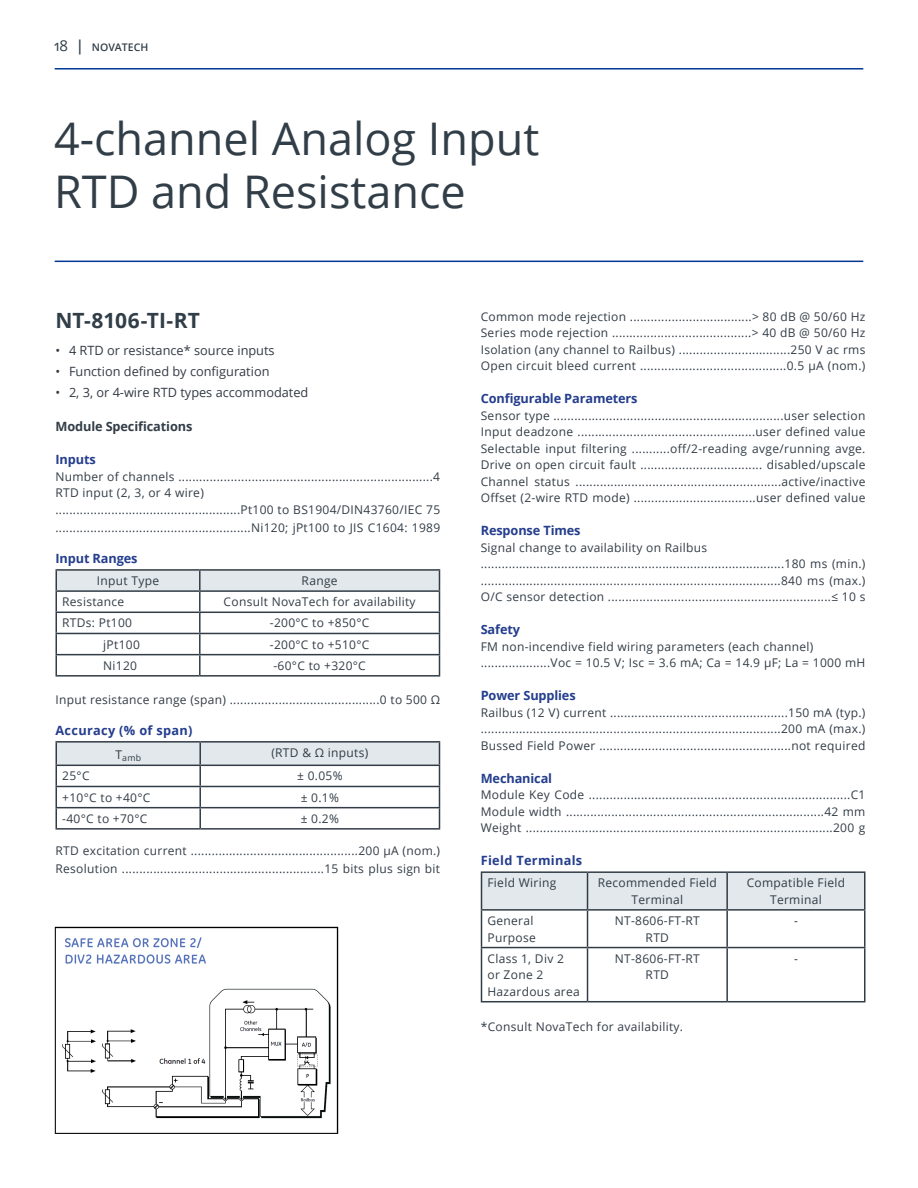
<style>
.page{position:relative;width:918px;height:1188px;background:#fff}
.page>*{position:absolute;margin:0;border:0;box-sizing:border-box;transform-origin:0 0}
.t1{font:45px "Open Sans";color:#313e48}
.Section{font:700 21px "Open Sans";letter-spacing:.005em;color:#313e48}
.t2{font:12.75px "Open Sans";color:#333a45}
.Heading{font:700 12.75px "Open Sans";letter-spacing:-.01em;color:#243e8d}
.Heading-2{font:700 12.75px "Open Sans";letter-spacing:.025em;color:#243e8d}
.Heading-3{font:700 12.75px "Open Sans";letter-spacing:-.01em;color:#323d47}
.Body{font:12px/16.5px "Open Sans";letter-spacing:.025em;color:#323c46;text-align:center}
.t3{font:600 10.5px "Open Sans";color:#313e48}
.Body-2{font:8.7px "Open Sans";color:#323c46}
.s1{font-weight:400;font-size:15px}
.s2{font-size:15px}
</style>
<div class="page">
<hr style="left:56px;top:675px;width:144px;height:2px;background:#323c46">
<hr style="left:200px;top:675px;width:240px;height:2px;background:#323c46">
<hr style="left:56px;top:569px;width:144px;height:2px;background:#323c46">
<hr style="left:200px;top:569px;width:240px;height:2px;background:#323c46">
<svg style="left:56px;top:570px;width:384px;height:106px"></svg>
<hr style="left:200px;top:590px;width:240px;height:2px;background:#323c46">
<hr style="left:56px;top:828px;width:144px;height:2px;background:#323c46">
<hr style="left:200px;top:828px;width:240px;height:2px;background:#323c46">
<hr style="left:56px;top:741px;width:144px;height:2px;background:#323c46">
<hr style="left:200px;top:741px;width:240px;height:2px;background:#323c46">
<svg style="left:56px;top:742px;width:384px;height:87px"></svg>
<hr style="left:200px;top:765px;width:240px;height:1px;background:#323c46">
<svg style="left:482px;top:873px;width:382px;height:128px"></svg>
<hr style="left:481px;top:911px;width:1px;height:36px;background:#323c46">
<hr style="left:587px;top:911px;width:1px;height:36px;background:#323c46">
<hr style="left:726px;top:911px;width:2px;height:36px;background:#323c46">
<hr style="left:864px;top:911px;width:2px;height:36px;background:#323c46">
<hr style="left:481px;top:947px;width:107px;height:1px;background:#323c46">
<hr style="left:481px;top:948px;width:1px;height:53px;background:#323c46">
<hr style="left:481px;top:1001px;width:107px;height:1px;background:#323c46">
<hr style="left:588px;top:947px;width:139px;height:1px;background:#323c46">
<hr style="left:587px;top:948px;width:1px;height:53px;background:#323c46">
<hr style="left:588px;top:1001px;width:139px;height:1px;background:#323c46">
<hr style="left:727px;top:947px;width:138px;height:1px;background:#323c46">
<hr style="left:726px;top:948px;width:2px;height:53px;background:#323c46">
<hr style="left:864px;top:948px;width:2px;height:53px;background:#323c46">
<hr style="left:727px;top:1001px;width:138px;height:1px;background:#323c46">
<hr style="left:481px;top:871px;width:107px;height:2px;background:#323c46">
<hr style="left:481px;top:873px;width:1px;height:36px;background:#323c46">
<hr style="left:481px;top:909px;width:107px;height:2px;background:#323c46">
<hr style="left:588px;top:871px;width:139px;height:2px;background:#323c46">
<hr style="left:587px;top:873px;width:1px;height:36px;background:#323c46">
<hr style="left:588px;top:909px;width:139px;height:2px;background:#323c46">
<hr style="left:727px;top:871px;width:138px;height:2px;background:#323c46">
<hr style="left:726px;top:873px;width:2px;height:36px;background:#323c46">
<hr style="left:864px;top:873px;width:2px;height:36px;background:#323c46">
<hr style="left:727px;top:909px;width:138px;height:2px;background:#323c46">
<hr style="left:55px;top:68px;width:808px;height:2px;background:#003894">
<hr style="left:55px;top:261px;width:808px;height:1px;background:#003894">
<img style="left:54px;top:927px;width:284px;height:207px">
<p class="t3" style="left:54px;top:40px;width:96px"><span class="s1">18</span> <span class="s2">|</span> NOVATECH</p>
<p class="t1" style="left:54px;top:108px;width:487px">4-channel Analog Input</p>
<p class="t1" style="left:54px;top:160px;width:413px">RTD and Resistance</p>
<p class="Section" style="left:56px;top:305px;width:146px">NT-8106-TI-RT</p>
<p class="t2" style="left:56px;top:342px;width:221px">• 4 RTD or resistance* source inputs</p>
<p class="t2" style="left:56px;top:363px;width:216px">• Function defined by configuration</p>
<p class="t2" style="left:56px;top:383px;width:254px">• 2, 3, or 4-wire RTD types accommodated</p>
<p class="Heading-3" style="left:56px;top:418px;width:138px">Module Specifications</p>
<p class="Heading" style="left:56px;top:451px;width:42px">Inputs</p>
<p class="Body" style="left:56px;top:468px;width:386px">Number of channels .........................................................................4</p>
<p class="Body" style="left:56px;top:484px;width:150px">RTD input (2, 3, or 4 wire)</p>
<p class="Body" style="left:56px;top:501px;width:386px">.....................................................Pt100 to BS1904/DIN43760/IEC 75</p>
<p class="Body" style="left:56px;top:519px;width:386px">........................................................Ni120; jPt100 to JIS C1604: 1989</p>
<p class="Heading" style="left:56px;top:550px;width:84px">Input Ranges</p>
<p class="Body" style="left:97px;top:572px;width:64px">Input Type</p>
<p class="Body" style="left:302px;top:572px;width:37px">Range</p>
<p class="Body" style="left:62px;top:593px;width:64px">Resistance</p>
<p class="Body" style="left:224px;top:593px;width:193px">Consult NovaTech for availability</p>
<p class="Body" style="left:62px;top:615px;width:71px">RTDs: Pt100</p>
<p class="Body" style="left:270px;top:615px;width:101px">-200°C to +850°C</p>
<p class="Body" style="left:103px;top:636px;width:38px">jPt100</p>
<p class="Body" style="left:270px;top:636px;width:101px">-200°C to +510°C</p>
<p class="Body" style="left:103px;top:657px;width:35px">Ni120</p>
<p class="Body" style="left:273px;top:657px;width:94px">-60°C to +320°C</p>
<p class="Body" style="left:56px;top:691px;width:386px">Input resistance range (span) ...........................................0 to 500 Ω</p>
<p class="Heading-2" style="left:56px;top:721px;width:139px">Accuracy (% of span)</p>
<p class="Body-2" style="left:115px;top:752px;width:27px"><sup>T</sup>amb</p>
<p class="Body" style="left:271px;top:744px;width:98px">(RTD &amp; Ω inputs)</p>
<p class="Body" style="left:62px;top:768px;width:29px">25°C</p>
<p class="Body" style="left:297px;top:768px;width:47px">± 0.05%</p>
<p class="Body" style="left:62px;top:789px;width:90px">+10°C to +40°C</p>
<p class="Body" style="left:301px;top:789px;width:40px">± 0.1%</p>
<p class="Body" style="left:62px;top:810px;width:87px">-40°C to +70°C</p>
<p class="Body" style="left:301px;top:810px;width:40px">± 0.2%</p>
<p class="Body" style="left:56px;top:842px;width:386px">RTD excitation current ................................................200 μA (nom.)</p>
<p class="Body" style="left:56px;top:860px;width:386px">Resolution ..........................................................15 bits plus sign bit</p>
<p class="Body" style="left:481px;top:308px;width:386px">Common mode rejection ...................................&gt; 80 dB @ 50/60 Hz</p>
<p class="Body" style="left:481px;top:325px;width:386px">Series mode rejection ........................................&gt; 40 dB @ 50/60 Hz</p>
<p class="Body" style="left:481px;top:341px;width:386px">Isolation (any channel to Railbus) ................................250 V ac rms</p>
<p class="Body" style="left:481px;top:358px;width:386px">Open circuit bleed current ..........................................0.5 μA (nom.)</p>
<p class="Heading" style="left:481px;top:390px;width:158px">Configurable Parameters</p>
<p class="Body" style="left:481px;top:407px;width:386px">Sensor type ..................................................................user selection</p>
<p class="Body" style="left:481px;top:424px;width:386px">Input deadzone ...................................................user defined value</p>
<p class="Body" style="left:481px;top:440px;width:386px">Selectable input filtering ...........off/2-reading avge/running avge.</p>
<p class="Body" style="left:481px;top:457px;width:386px">Drive on open circuit fault ................................... disabled/upscale</p>
<p class="Body" style="left:481px;top:473px;width:386px">Channel status ...........................................................active/inactive</p>
<p class="Body" style="left:481px;top:490px;width:386px">Offset (2-wire RTD mode) ...................................user defined value</p>
<p class="Heading" style="left:481px;top:522px;width:101px">Response Times</p>
<p class="Body" style="left:481px;top:539px;width:228px">Signal change to availability on Railbus</p>
<p class="Body" style="left:481px;top:556px;width:386px">.......................................................................................180 ms (min.)</p>
<p class="Body" style="left:481px;top:572px;width:386px">......................................................................................840 ms (max.)</p>
<p class="Body" style="left:481px;top:589px;width:386px">O/C sensor detection ................................................................≤ 10 s</p>
<p class="Heading" style="left:481px;top:621px;width:41px">Safety</p>
<p class="Body" style="left:481px;top:638px;width:334px">FM non-incendive field wiring parameters (each channel)</p>
<p class="Body" style="left:481px;top:655px;width:386px">....................Voc = 10.5 V; Isc = 3.6 mA; Ca = 14.9 µF; La = 1000 mH</p>
<p class="Heading" style="left:481px;top:687px;width:96px">Power Supplies</p>
<p class="Body" style="left:481px;top:704px;width:386px">Railbus (12 V) current ...................................................150 mA (typ.)</p>
<p class="Body" style="left:481px;top:721px;width:386px">......................................................................................200 mA (max.)</p>
<p class="Body" style="left:481px;top:737px;width:386px">Bussed Field Power .......................................................not required</p>
<p class="Heading" style="left:481px;top:769px;width:73px">Mechanical</p>
<p class="Body" style="left:481px;top:787px;width:386px">Module Key Code ...........................................................................C1</p>
<p class="Body" style="left:481px;top:803px;width:386px">Module width ..........................................................................42 mm</p>
<p class="Body" style="left:481px;top:820px;width:386px">Weight ........................................................................................200 g</p>
<p class="Heading-2" style="left:481px;top:852px;width:103px">Field Terminals</p>
<p class="Body" style="left:488px;top:874px;width:70px">Field Wiring</p>
<p class="Body" style="left:598px;top:874px;width:121px">Recommended Field<br>Terminal</p>
<p class="Body" style="left:747px;top:874px;width:100px">Compatible Field<br>Terminal</p>
<p class="Body" style="left:488px;top:912px;width:50px;text-align:left">General<br>Purpose</p>
<p class="Body" style="left:615px;top:912px;width:87px">NT-8606-FT-RT</p>
<p class="Body" style="left:794px;top:912px;width:5px">-</p>
<p class="Body" style="left:646px;top:929px;width:25px">RTD</p>
<p class="Body" style="left:487px;top:950px;width:78px">Class 1, Div 2</p>
<p class="Body" style="left:487px;top:966px;width:94px;text-align:left">or Zone 2<br>Hazardous area</p>
<p class="Body" style="left:615px;top:950px;width:87px">NT-8606-FT-RT</p>
<p class="Body" style="left:646px;top:966px;width:25px">RTD</p>
<p class="Body" style="left:481px;top:1018px;width:204px">*Consult NovaTech for availability.</p>
<p class="Body" style="left:794px;top:950px;width:5px">-</p>
</div>
